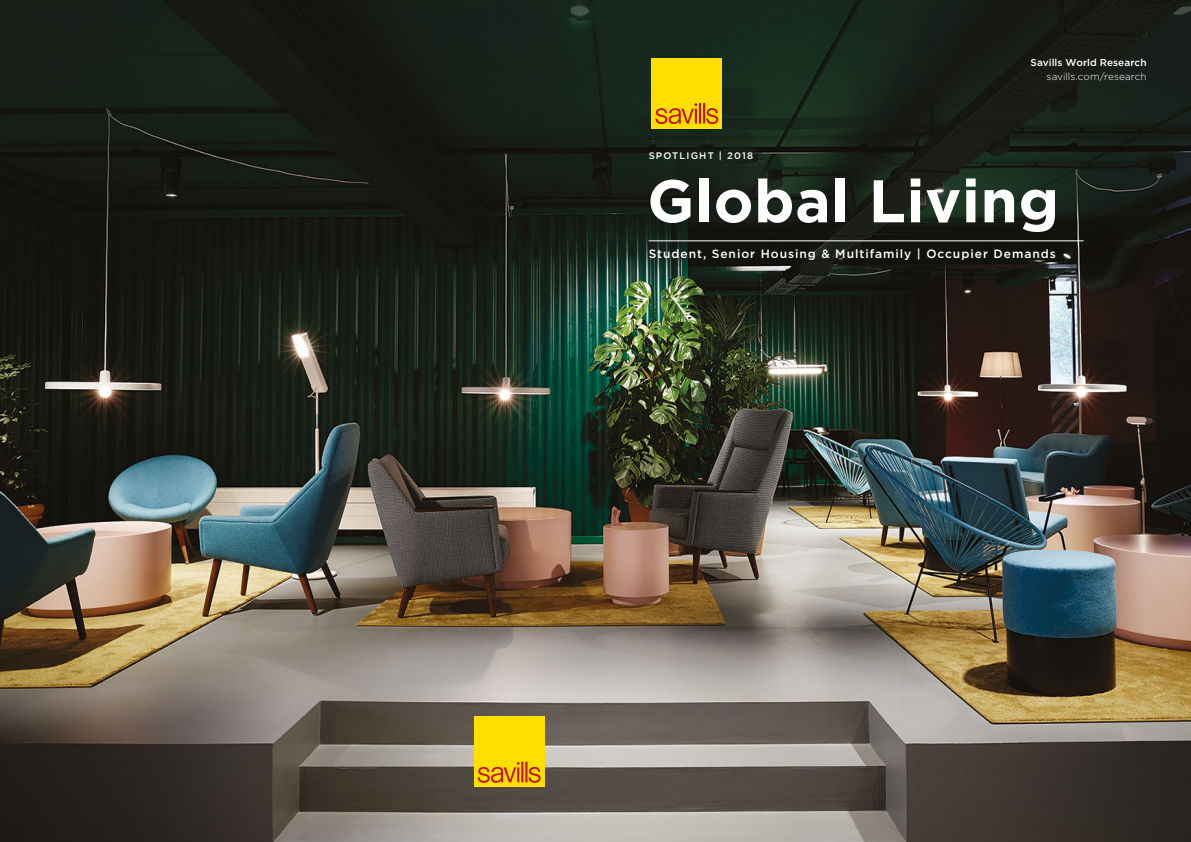
<style>
.page{position:relative;width:1191px;height:842px;background:#fff}
.page>*{position:absolute;margin:0;border:0;box-sizing:border-box;transform-origin:0 0}
.t1{font:700 60px "Gotham";letter-spacing:.01em;color:#fff}
.t2{font:500 12px "Gotham";letter-spacing:.08em;color:#fff}
.t3{font:500 10px "Gotham";letter-spacing:.005em;color:#fff}
.t4{font:300 10px "Gotham";color:#fff}
.t5{font:500 9.5px "Gotham";letter-spacing:.12em;color:#fff}
</style>
<div class="page">
<img style="left:0;top:0;width:1191px;height:842px">
<hr style="left:648px;top:241px;width:435px;height:1px;background:#fff">
<div style="left:651px;top:58px;width:71px;height:71px;background:#ffdf00"></div>
<svg style="left:655px;top:103px;width:63px;height:21px"></svg>
<div style="left:473px;top:716px;width:71px;height:71px;background:#ffdf00"></div>
<svg style="left:478px;top:762px;width:62px;height:21px"></svg>
<p class="t5" style="left:648px;top:149px;width:106px">SPOTLIGHT | 2018</p>
<p class="t3" style="left:1030px;top:56px;width:117px">Savills World Research</p>
<p class="t4" style="left:1046px;top:70px;width:101px">savills.com/research</p>
<h1 class="t1" style="left:647px;top:161px;width:413px">Global Living</h1>
<p class="t2" style="left:648px;top:246px;width:409px">Student, Senior Housing &amp; Multifamily | Occupier Demands</p>
</div>
